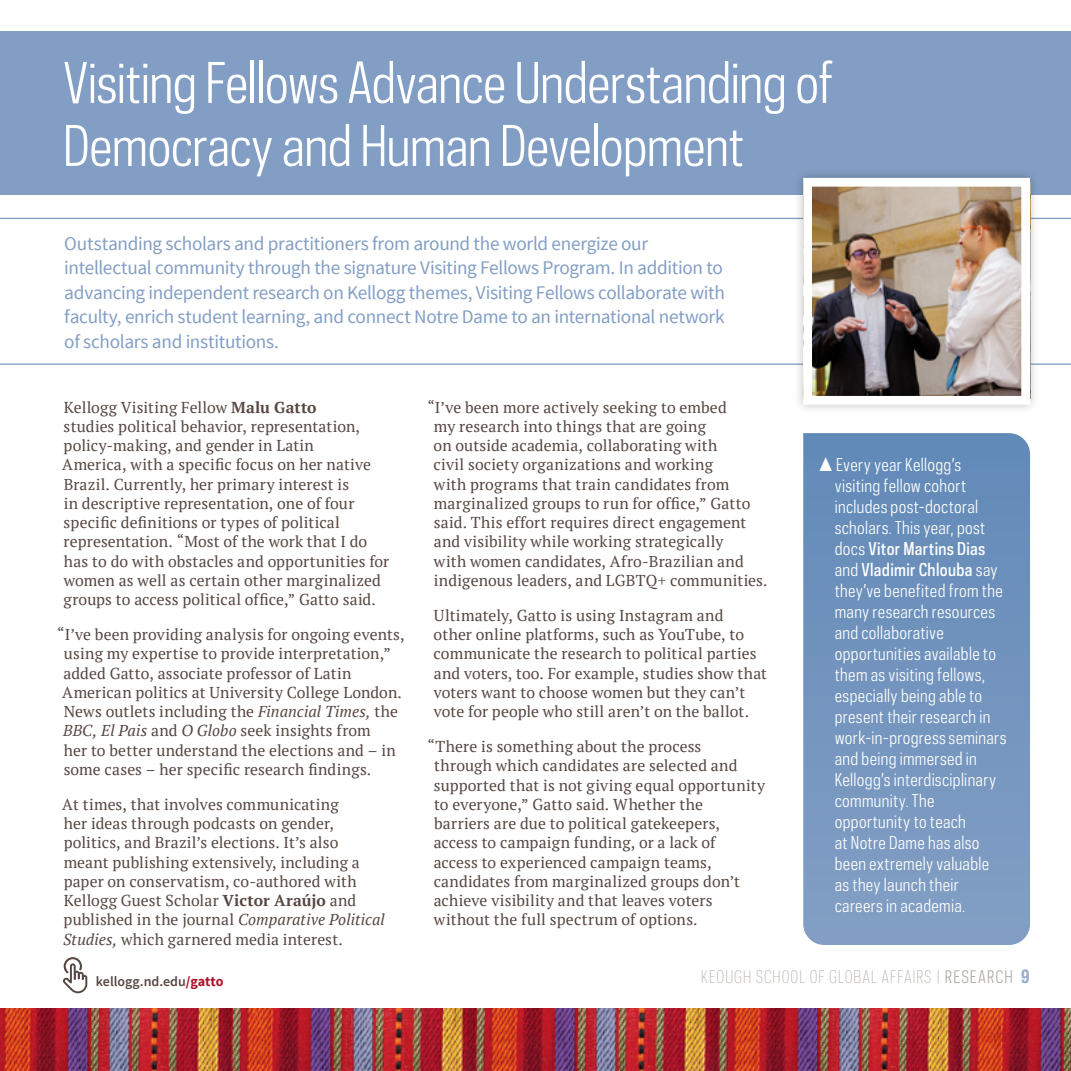
<style>
.page{position:relative;width:1071px;height:1071px;background:#fff}
.page>*{position:absolute;margin:0;border:0;box-sizing:border-box;transform-origin:0 0}
.t1{font:52.5px/63px "Galaxie Polaris Condensed";letter-spacing:-.015em;color:#fff}
.t2{font:19.25px/24.5px "Source Sans Pro";letter-spacing:-.02em;color:#829ec4}
.t3{font:16.62px/21px "Galaxie Polaris Condensed";letter-spacing:.02em;color:#fff}
.t4{font:300 16.28px "Galaxie Polaris Condensed";letter-spacing:.06em;color:#b4ada8}
.t5{font:15.75px/19.2px "PT Serif";letter-spacing:.01em;color:#554742}
.t6{font:600 14px "Source Sans Pro";color:#554742}
.s1{font-weight:700}
.s2{font-style:italic}
.s3{font-family:"Galaxie Polaris";font-size:17.5px}
.s4{font-weight:500}
.s5{font-weight:700;color:#ae132a}
.s6{font-weight:400}
.s7{font-weight:700;font-size:17.5px;color:#97adcd}
</style>
<div class="page">
<svg style="left:0;top:218px;width:1071px;height:147px"></svg>
<div style="left:0;top:32px;width:1071px;height:163px;background:#829ec4"></div>
<img style="left:0;top:1008px;width:1071px;height:63px">
<svg style="left:63px;top:957px;width:24px;height:36px"></svg>
<div style="left:794px;top:168px;width:246px;height:246px;background:#000;opacity:.23"></div>
<img style="left:813px;top:188px;width:207px;height:207px">
<div style="left:803px;top:178px;width:227px;height:227px;border:9px solid #fff"></div>
<svg style="left:803px;top:433px;width:227px;height:512px;background:#7294be"></svg>
<h1 class="t1" style="left:63px;top:51px;width:772px">Visiting Fellows Advance Understanding of<br>Democracy and Human Development</h1>
<p class="t2" style="left:64px;top:231px;width:662px">Outstanding scholars and practitioners from around the world energize our intellectual community through the signature Visiting Fellows Program. In addition to advancing independent research on Kellogg themes, Visiting Fellows collaborate with faculty, enrich student learning, and connect Notre Dame to an international network of scholars and institutions.</p>
<p class="t5" style="left:62px;top:397px;width:329px">Kellogg Visiting Fellow <span class="s1">Malu Gatto<br></span>studies political behavior, representation, policy‑making, and gender in Latin<br>America, with a specific focus on her native Brazil. Currently, her primary interest is<br>in descriptive representation, one of four specific definitions or types of political representation. “Most of the work that I do has to do with obstacles and opportunities for women as well as certain other marginalized groups to access political office,” Gatto said.</p>
<p class="t5" style="left:62px;top:625px;width:344px;text-indent:-5px">“I’ve been providing analysis for ongoing events, using my expertise to provide interpretation,” added Gatto, associate professor of Latin American politics at University College London.<br>News outlets including the <span class="s2">Financial Times,</span> the <span class="s2">BBC, El Pais</span> and <span class="s2">O Globo</span> seek insights from<br>her to better understand the elections and – in some cases – her specific research findings.</p>
<p class="t5" style="left:62px;top:794px;width:324px">At times, that involves communicating<br>her ideas through podcasts on gender, politics, and Brazil’s elections. It’s also meant publishing extensively, including a paper on conservatism, co-authored with Kellogg Guest Scholar <span class="s1">Victor Araújo</span> and published in the journal <span class="s2">Comparative Political Studies,</span> which garnered media interest.</p>
<p class="t5" style="left:434px;top:397px;width:335px;text-indent:-6px">“I’ve been more actively seeking to embed<br>my research into things that are going<br>on outside academia, collaborating with<br>civil society organizations and working<br>with programs that train candidates from marginalized groups to run for office,” Gatto said. This effort requires direct engagement and visibility while working strategically<br>with women candidates, Afro-Brazilian and indigenous leaders, and LGBTQ+ communities.</p>
<p class="t5" style="left:434px;top:605px;width:335px">Ultimately, Gatto is using Instagram and<br>other online platforms, such as YouTube, to communicate the research to political parties and voters, too. For example, studies show that voters want to choose women but they can’t vote for people who still aren’t on the ballot.</p>
<p class="t5" style="left:434px;top:737px;width:333px;text-indent:-6px">“There is something about the process<br>through which candidates are selected and supported that is not giving equal opportunity to everyone,” Gatto said. Whether the<br>barriers are due to political gatekeepers, access to campaign funding, or a lack of<br>access to experienced campaign teams, candidates from marginalized groups don’t achieve visibility and that leaves voters without the full spectrum of options.</p>
<p class="t3" style="left:835px;top:454px;width:173px;text-indent:-16px"><span class="s3">▲</span> Every year Kellogg’s visiting fellow cohort includes post-doctoral scholars. This year, post docs <span class="s4">Vitor Martins Dias </span>and <span class="s4">Vladimir Chlouba</span> say they’ve benefited from the many research resources and collaborative opportunities available to them as visiting fellows, especially being able to present their research in work-in-progress seminars and being immersed in<br>Kellogg’s interdisciplinary community. The opportunity to teach<br>at Notre Dame has also been extremely valuable as they launch their careers in academia.</p>
<p class="t6" style="left:96px;top:973px;width:129px">kellogg.nd.edu<span class="s5">/gatto</span></p>
<p class="t4" style="left:701px;top:966px;width:330px">KEOUGH SCHOOL OF GLOBAL AFFAIRS | <span class="s6">RESEARCH</span> <span class="s7">9</span></p>
</div>
